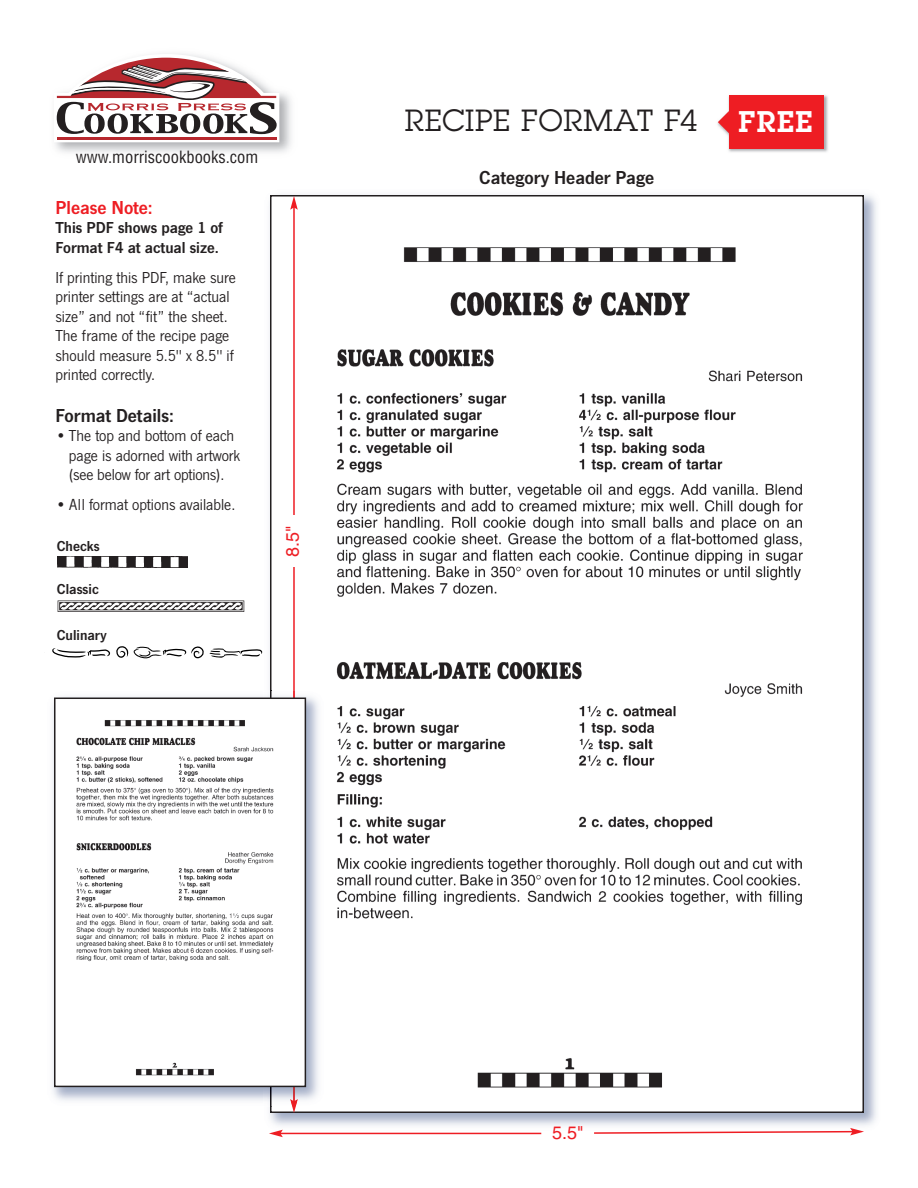
<style>
.page{position:relative;width:918px;height:1188px;background:#fff}
.page>*{position:absolute;margin:0;border:0;box-sizing:border-box;transform-origin:0 0}
.t1{font:30px "Lubalin Graph";letter-spacing:.025em;color:#231f20}
.t2{font:600 29.25px "Lubalin Graph";color:#fff}
.t3{font:600 19.5px "News Got T";color:#231f20}
.t4{font:600 19.5px "News Got T";color:#ee1d23}
.t5{font:18px "Helvetica";color:#ee1d23}
.t6{font:16.5px/19.5px "News Got T";color:#231f20}
.t7{font:600 16.5px/19.5px "News Got T";color:#231f20}
.t8{font:condensed 16.5px "Helvetica";color:#231f20}
.t9{font:600 15px "News Got T";color:#231f20}
</style>
<div class="page">
<img style="left:269px;top:194px;width:608px;height:936px">
<img style="left:273px;top:198px;width:588px;height:912px">
<img style="left:717px;top:95px;width:111px;height:57px">
<div style="left:729px;top:95px;width:95px;height:53px;background:#ee1d23"></div>
<svg style="left:718px;top:111px;width:11px;height:22px"></svg>
<img style="left:55px;top:53px;width:236px;height:100px">
<svg style="left:55px;top:54px;width:224px;height:88px"></svg>
<hr style="left:293px;top:207px;width:2px;height:895px;background:#ee1d23">
<svg style="left:290px;top:196px;width:8px;height:14px"></svg>
<svg style="left:290px;top:1106px;width:8px;height:7px"></svg>
<div style="left:286px;top:515px;width:25px;height:52px;background:#fff"></div>
<img style="left:52px;top:691px;width:238px;height:415px">
<img style="left:298px;top:691px;width:28px;height:415px">
<img style="left:290px;top:691px;width:8px;height:415px">
<img style="left:57px;top:701px;width:246px;height:383px">
<div style="left:54px;top:698px;width:252px;height:389px;border:2px solid #231f20"></div>
<svg style="left:593px;top:1128px;width:271px;height:7px"></svg>
<hr style="left:280px;top:1133px;width:261px;height:1px;background:#ee1d23">
<svg style="left:269px;top:1130px;width:14px;height:7px"></svg>
<img style="left:57px;top:557px;width:130px;height:10px">
<svg style="left:57px;top:600px;width:187px;height:12px"></svg>
<svg style="left:58px;top:601px;width:186px;height:11px"></svg>
<svg style="left:52px;top:648px;width:58px;height:10px"></svg>
<svg style="left:116px;top:646px;width:147px;height:13px"></svg>
<p class="t8" style="left:76px;top:147px;width:184px">www.morriscookbooks.com</p>
<p class="t4" style="left:56px;top:195px;width:99px">Please Note:</p>
<p class="t7" style="left:56px;top:218px;width:169px">This PDF shows page 1 of<br>Format F4 at actual size.</p>
<p class="t6" style="left:55px;top:267px;width:182px">If printing this PDF, make sure printer settings are at “actual size” and not “fit” the sheet.<br>The frame of the recipe page should measure 5.5" x 8.5" if printed correctly.</p>
<p class="t3" style="left:56px;top:404px;width:120px">Format Details:</p>
<p class="t6" style="left:69px;top:426px;width:173px;text-indent:-13px">•The top and bottom of each page is adorned with artwork (see below for art options).</p>
<p class="t6" style="left:56px;top:495px;width:181px">•All format options available.</p>
<p class="t9" style="left:57px;top:537px;width:44px">Checks</p>
<p class="t9" style="left:57px;top:580px;width:44px">Classic</p>
<p class="t9" style="left:57px;top:627px;width:52px">Culinary</p>
<p class="t5" style="left:286px;top:557px;width:33px;rotate:-90deg">8.5"</p>
<h1 class="t1" style="left:405px;top:104px;width:294px">RECIPE FORMAT F4</h1>
<h2 class="t2" style="left:738px;top:105px;width:75px">FREE</h2>
<p class="t3" style="left:479px;top:166px;width:176px">Category Header Page</p>
<p class="t5" style="left:552px;top:1126px;width:33px">5.5"</p>
</div>
